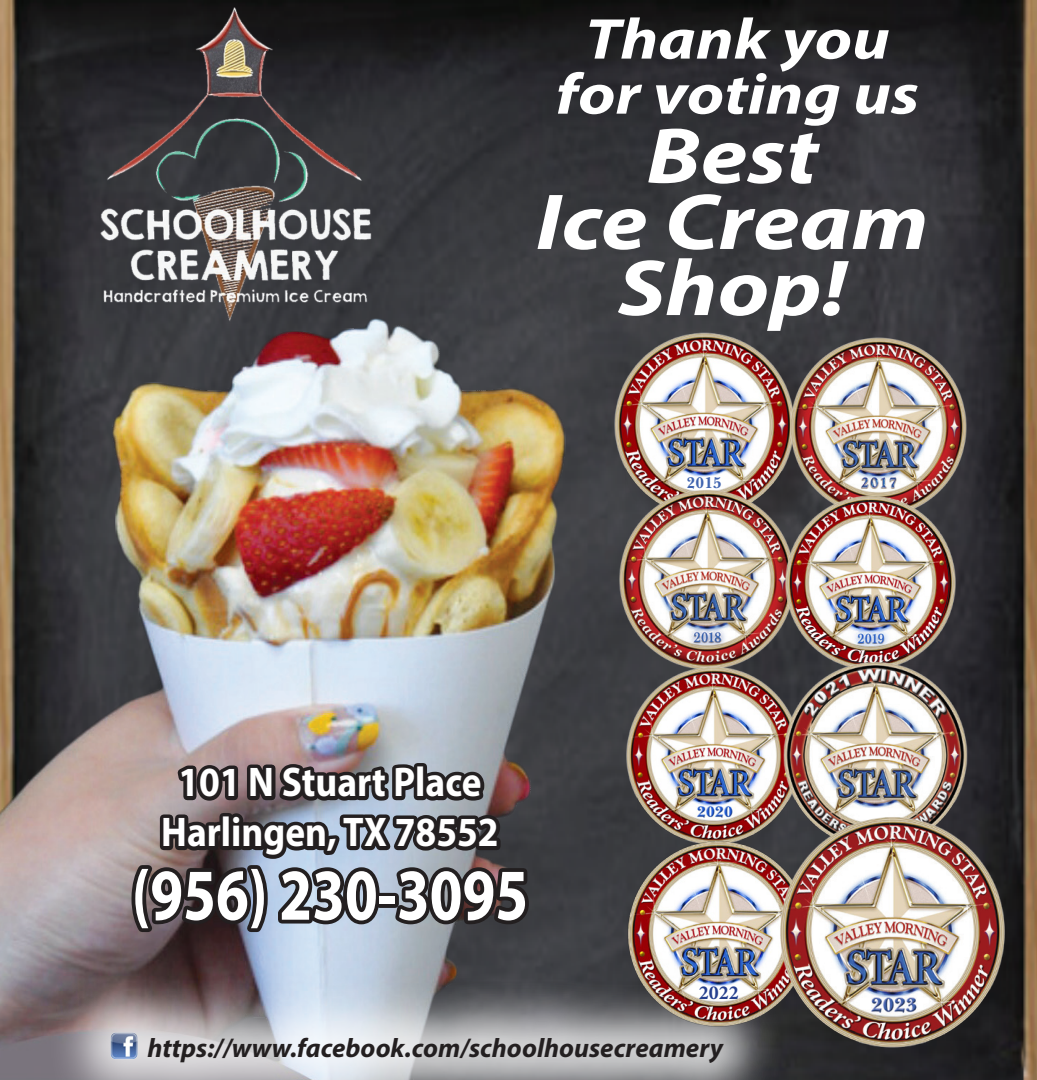
<style>
.page{position:relative;width:1037px;height:1080px;background:#fff}
.page>*{position:absolute;margin:0;border:0;box-sizing:border-box;transform-origin:0 0}
.t1{font:italic 700 80.1px/66px "Myriad Pro";color:#fff;text-align:center;scale:1.16 1}
.t2{font:700 73.5px "Myriad Pro";color:#fff;scale:.8 1}
.t3{font:italic 700 57.9px/55.2px "Myriad Pro";color:#fff;text-align:center;scale:1.16 1}
.t4{font:700 41.7px/50.1px "Myriad Pro";color:#fff;text-align:center;scale:.9 1}
.t5{font:italic 700 26.7px "Myriad Pro";color:#231f20}
.t6{font:700 19.8px "Minion Pro";color:#253f8e}
.t7{font:700 15.9px "New Baskerville IT Cby BT";color:#4064af}
</style>
<div class="page">
<img style="left:772px;top:0;width:265px;height:1080px">
<img style="left:772px;top:329px;width:28px;height:158px">
<img style="left:0;top:0;width:772px;height:1080px">
<img style="left:97px;top:4px;width:280px;height:322px">
<div style="left:48px;top:969px;width:737px;height:111px;background:#fff;opacity:.8"></div>
<img style="left:107px;top:1032px;width:21px;height:30px">
<img style="left:614px;top:487px;width:172px;height:185px">
<img style="left:786px;top:334px;width:185px;height:186px">
<img style="left:780px;top:493px;width:180px;height:166px">
<img style="left:621px;top:663px;width:158px;height:184px">
<img style="left:779px;top:659px;width:193px;height:154px">
<img style="left:128px;top:626px;width:405px;height:454px">
<img style="left:623px;top:838px;width:150px;height:192px">
<img style="left:773px;top:813px;width:238px;height:238px">
<img style="left:795px;top:604px;width:149px;height:59px">
<h3 class="t3" style="left:556px;top:10px;width:314px">Thank you for voting us</h3>
<h1 class="t1" style="left:536px;top:120px;width:340px">Best<br>Ice Cream<br>Shop!</h1>
<h3 class="t4" style="left:161px;top:756px;width:376px">101 N Stuart Place<br>Harlingen, TX 78552</h3>
<h2 class="t2" style="left:132px;top:847px;width:497px">(956) 230-3095</h2>
<p class="t7" style="left:687px;top:472px;width:37px">2015</p>
<p class="t6" style="left:699px;top:979px;width:41px">2022</p>
<p class="t5" style="left:147px;top:1031px;width:577px">https://www.facebook.com/schoolhousecreamery</p>
</div>
